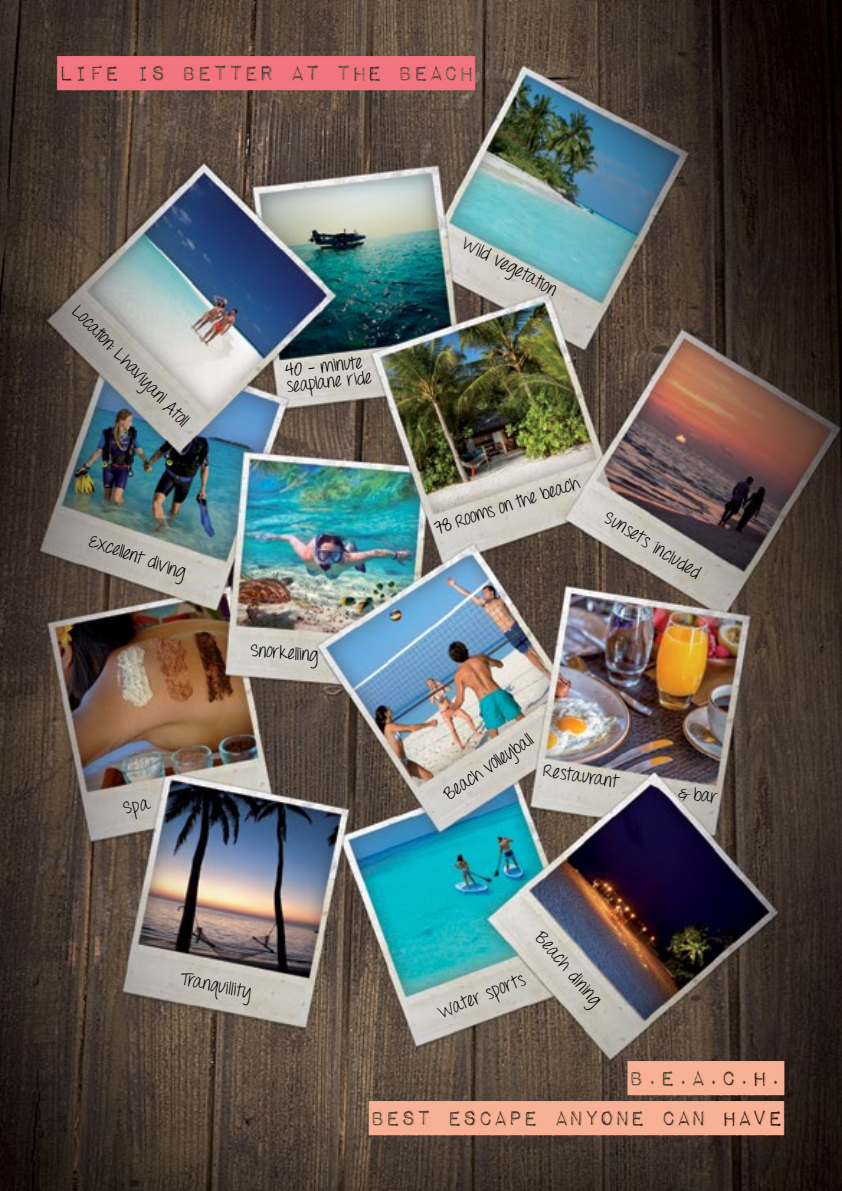
<style>
.page{position:relative;width:842px;height:1191px;background:#fff}
.page>*{position:absolute;margin:0;border:0;box-sizing:border-box;transform-origin:0 0}
.t1{font:28px/40px "Impact Label";letter-spacing:-.05em;color:#f8b195;text-align:right}
.t2{font:28px "Impact Label";letter-spacing:-.05em;color:#f27480}
.t3{font:18px/16px "Throw My Hands Upinthe Air";color:#000}
.s1{font-family:"Good Foot";font-size:16px}
</style>
<div class="page">
<img style="left:0;top:0;width:842px;height:1191px">
<svg style="left:123px;top:798px;width:28px;height:21px"></svg>
<h1 class="t2" style="left:58px;top:56px;width:419px">LIFE IS BETTER AT THE BEACH</h1>
<p class="t3" style="left:80px;top:304px;width:161px;rotate:46deg">Location: Lhaviyani Atoll</p>
<p class="t3" style="left:92px;top:534px;width:102px;rotate:19deg">Excellent diving</p>
<p class="t3" style="left:284px;top:364px;width:87px;rotate:-6deg">40 - minute seaplane ride</p>
<p class="t3" style="left:251px;top:643px;width:69px;rotate:5deg">Snorkelling</p>
<p class="t3" style="left:181px;top:972px;width:74px;rotate:11deg">Tranquillity</p>
<p class="t3" style="left:466px;top:236px;width:107px;rotate:28deg">Wild vegetation</p>
<p class="t3" style="left:433px;top:522px;width:153px;rotate:-18deg">78 Rooms on the beach</p>
<p class="t3" style="left:609px;top:510px;width:112px;rotate:32deg">Sunsets included</p>
<p class="t3" style="left:441px;top:790px;width:106px;rotate:-34deg">Beach volleyball</p>
<p class="t3" style="left:545px;top:764px;width:77px;rotate:9deg">Restaurant</p>
<p class="t3" style="left:543px;top:928px;width:94px;rotate:50deg">Beach dining</p>
<p class="t3" style="left:436px;top:1007px;width:94px;rotate:-22deg">Water sports</p>
<p class="t3" style="left:679px;top:785px;width:41px;rotate:9deg"><span class="s1">&amp;</span> bar</p>
<h1 class="t1" style="left:370px;top:1058px;width:416px">B.E.A.C.H.<br>BEST ESCAPE ANYONE CAN HAVE</h1>
</div>
